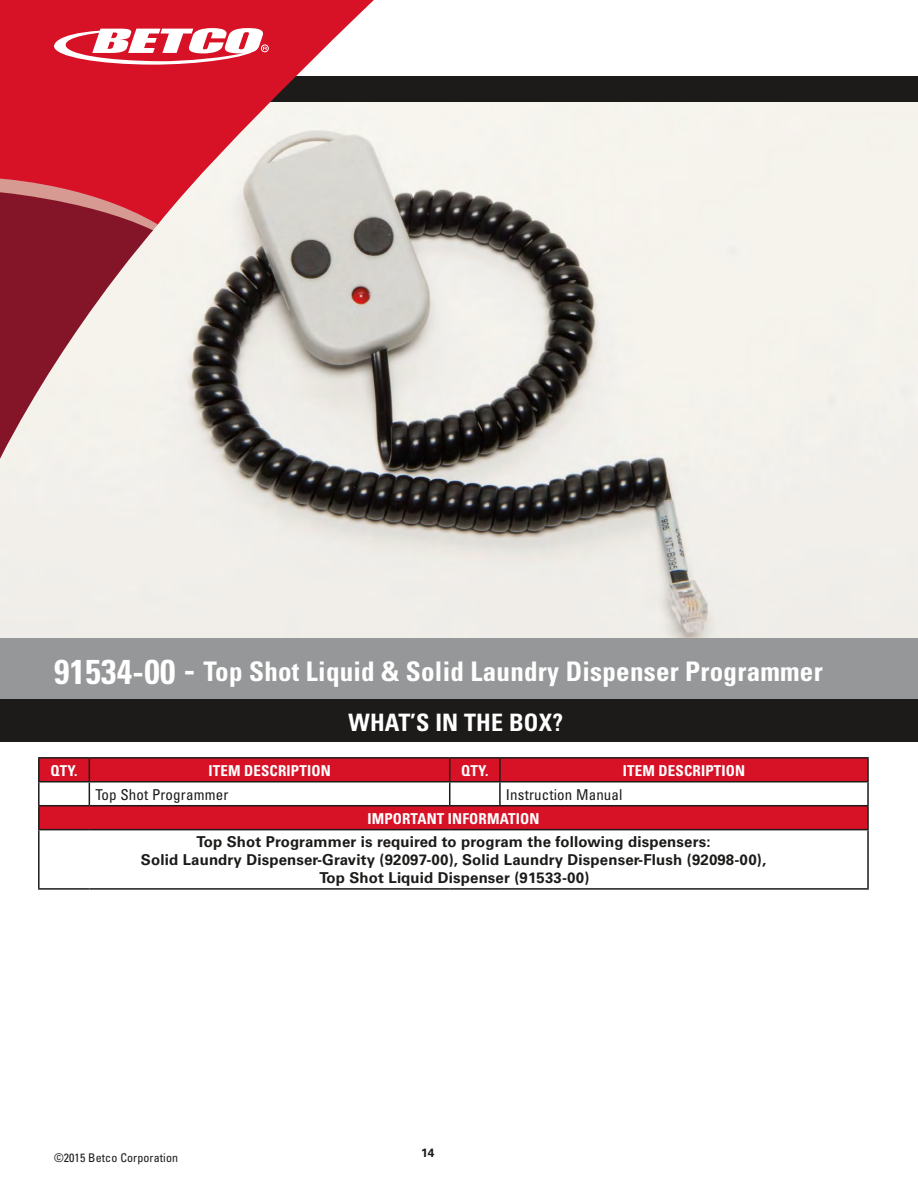
<style>
.page{position:relative;width:918px;height:1188px;background:#fff}
.page>*{position:absolute;margin:0;border:0;box-sizing:border-box;transform-origin:0 0}
.t1{font:700 condensed 27px "Univers";letter-spacing:.01em;color:#fff}
.t2{font:700 condensed 24px "Univers";letter-spacing:.01em;color:#fff}
.t3{font:700 15px/18px "Univers";letter-spacing:.01em;color:#1c1b1a;text-align:center}
.t4{font:700 condensed 15px "Univers";letter-spacing:.01em;color:#fff}
.t5{font:condensed 15px "Univers";letter-spacing:.01em;color:#1c1b1a}
.t6{font:condensed 12px "Univers";letter-spacing:.01em;color:#1c1b1a}
.t7{font:700 12px "Univers";color:#1c1b1a}
.s1{font-size:34.5px}
</style>
<div class="page">
<img style="left:0;top:102px;width:918px;height:536px">
<div style="left:0;top:638px;width:918px;height:63px;background:#969798"></div>
<div style="left:0;top:700px;width:918px;height:42px;background:#1c1b1a"></div>
<div style="left:0;top:77px;width:918px;height:25px;background:#1c1b1a"></div>
<div style="left:0;top:0;width:388px;height:226px;background:#d71227"></div>
<svg style="left:133px;top:0;width:255px;height:224px"></svg>
<svg style="left:0;top:178px;width:158px;height:53px;background:#d73442"></svg>
<svg style="left:0;top:191px;width:153px;height:293px;background:#c1888e"></svg>
<svg style="left:40px;top:759px;width:827px;height:70px;fill:#d71227"></svg>
<hr style="left:38px;top:783px;width:2px;height:22px;background:#1c1b1a">
<hr style="left:499px;top:783px;width:2px;height:22px;background:#1c1b1a">
<hr style="left:38px;top:805px;width:51px;height:1px;background:#1c1b1a">
<hr style="left:38px;top:806px;width:2px;height:23px;background:#1c1b1a">
<hr style="left:89px;top:805px;width:361px;height:1px;background:#1c1b1a">
<hr style="left:450px;top:805px;width:50px;height:1px;background:#1c1b1a">
<hr style="left:500px;top:805px;width:369px;height:1px;background:#1c1b1a">
<hr style="left:867px;top:806px;width:2px;height:23px;background:#1c1b1a">
<hr style="left:38px;top:829px;width:51px;height:1px;background:#1c1b1a">
<hr style="left:38px;top:830px;width:2px;height:58px;background:#1c1b1a">
<hr style="left:89px;top:829px;width:361px;height:1px;background:#1c1b1a">
<hr style="left:450px;top:829px;width:50px;height:1px;background:#1c1b1a">
<hr style="left:500px;top:829px;width:369px;height:1px;background:#1c1b1a">
<hr style="left:867px;top:830px;width:2px;height:58px;background:#1c1b1a">
<hr style="left:38px;top:888px;width:51px;height:2px;background:#1c1b1a">
<hr style="left:89px;top:888px;width:361px;height:2px;background:#1c1b1a">
<hr style="left:450px;top:888px;width:50px;height:2px;background:#1c1b1a">
<hr style="left:500px;top:888px;width:369px;height:2px;background:#1c1b1a">
<hr style="left:38px;top:757px;width:51px;height:2px;background:#1c1b1a">
<hr style="left:38px;top:759px;width:2px;height:22px;background:#1c1b1a">
<hr style="left:89px;top:757px;width:361px;height:2px;background:#1c1b1a">
<hr style="left:450px;top:757px;width:50px;height:2px;background:#1c1b1a">
<svg style="left:449px;top:759px;width:1px;height:46px"></svg>
<hr style="left:500px;top:757px;width:369px;height:2px;background:#1c1b1a">
<hr style="left:499px;top:759px;width:2px;height:22px;background:#1c1b1a">
<hr style="left:867px;top:759px;width:2px;height:22px;background:#1c1b1a">
<hr style="left:38px;top:781px;width:51px;height:2px;background:#1c1b1a">
<hr style="left:89px;top:781px;width:361px;height:2px;background:#1c1b1a">
<hr style="left:450px;top:781px;width:50px;height:2px;background:#1c1b1a">
<hr style="left:500px;top:781px;width:369px;height:2px;background:#1c1b1a">
<svg style="left:89px;top:759px;width:1px;height:46px"></svg>
<hr style="left:867px;top:783px;width:2px;height:22px;background:#1c1b1a">
<div style="left:261px;top:44px;width:8px;height:8px;border:1px solid #fff;border-radius:50%"></div>
<svg style="left:52px;top:28px;width:215px;height:49px"></svg>
<h1 class="t1" style="left:54px;top:655px;width:770px"><span class="s1">91534-00 -</span> Top Shot Liquid &amp; Solid Laundry Dispenser Programmer</h1>
<h2 class="t2" style="left:348px;top:707px;width:216px">WHAT’S IN THE BOX?</h2>
<p class="t4" style="left:50px;top:761px;width:29px">QTY.</p>
<p class="t4" style="left:208px;top:761px;width:124px">ITEM DESCRIPTION</p>
<p class="t4" style="left:461px;top:761px;width:29px">QTY.</p>
<p class="t4" style="left:623px;top:761px;width:124px">ITEM DESCRIPTION</p>
<p class="t5" style="left:95px;top:785px;width:135px">Top Shot Programmer</p>
<p class="t5" style="left:506px;top:785px;width:118px">Instruction Manual</p>
<p class="t4" style="left:367px;top:809px;width:174px">IMPORTANT INFORMATION</p>
<p class="t3" style="left:141px;top:833px;width:627px">Top Shot Programmer is required to program the following dispensers:<br>Solid Laundry Dispenser-Gravity (92097-00), Solid Laundry Dispenser-Flush (92098-00),<br>Top Shot Liquid Dispenser (91533-00)</p>
<p class="t6" style="left:54px;top:1150px;width:126px">©2015 Betco Corporation</p>
<p class="t7" style="left:421px;top:1145px;width:15px">14</p>
</div>
